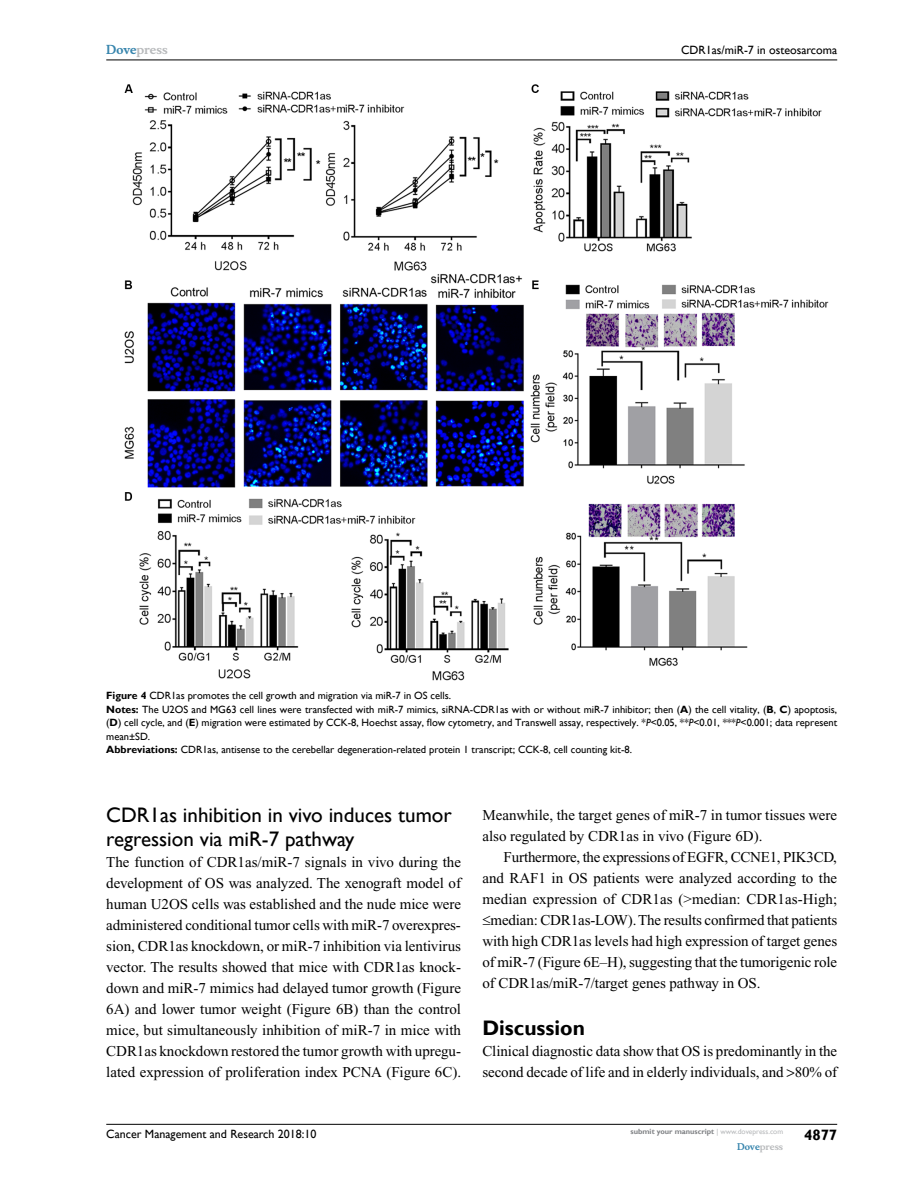
<style>
.page{position:relative;width:918px;height:1188px;background:#fff}
.page>*{position:absolute;margin:0;border:0;box-sizing:border-box;transform-origin:0 0}
.t1{font:21px/24px "Gill Sans";color:#000}
.t2{font:700 21px "Gill Sans";color:#000}
.t3{font:15px/21px "Times New Roman";letter-spacing:-.005em;color:#000;text-align:justify}
.t4{font:700 15px "Gill Sans";color:#000}
.t5{font:12px "Gill Sans";color:#000}
.t6{font:700 12px "Musee";color:#b8babc}
.t7{font:10.5px/13.5px "Gill Sans";color:#000}
.t8{font:700 9px "Musee";color:#b8babc}
.t9{font:700 7.5px "Gill Sans";color:#808285}
.s1{color:#3785ad}
.s2{font-weight:700}
.s3{font-style:italic}
.s4{font-weight:400;color:#b8babc}
</style>
<div class="page">
<hr style="left:106px;top:1124px;width:731px;height:1px;background:#000">
<hr style="left:106px;top:60px;width:731px;height:1px;background:#000">
<img style="left:124px;top:84px;width:705px;height:596px">
<p class="t6" style="left:106px;top:43px;width:63px"><span class="s1">Dove</span>press</p>
<p class="t5" style="left:681px;top:43px;width:158px">CDR1as/miR-7 in osteosarcoma</p>
<p class="t7" style="left:106px;top:689px;width:732px"><span class="s2">Figure 4</span> CDR1as promotes the cell growth and migration via miR-7 in OS cells.<br><span class="s2">Notes:</span> The U2OS and MG63 cell lines were transfected with miR-7 mimics, siRNA-CDR1as with or without miR-7 inhibitor; then (<span class="s2">A</span>) the cell vitality, (<span class="s2">B</span>, <span class="s2">C</span>) apoptosis, (<span class="s2">D</span>) cell cycle, and (<span class="s2">E</span>) migration were estimated by CCK-8, Hoechst assay, flow cytometry, and Transwell assay, respectively. *<span class="s3">P</span>&lt;0.05, **<span class="s3">P</span>&lt;0.01, ***<span class="s3">P</span>&lt;0.001; data represent mean±SD.<br><span class="s2">Abbreviations:</span> CDR1as, antisense to the cerebellar degeneration-related protein 1 transcript; CCK-8, cell counting kit-8.</p>
<h1 class="t1" style="left:106px;top:804px;width:347px">CDR1as inhibition in vivo induces tumor regression via miR-7 pathway</h1>
<p class="t3" style="left:106px;top:852px;width:356px">The function of CDR1as/miR-7 signals in vivo during the development of OS was analyzed. The xenograft model of human U2OS cells was established and the nude mice were administered conditional tumor cells with miR-7 overexpres&shy;sion, CDR1as knockdown, or miR-7 inhibition via lentivirus vector. The results showed that mice with CDR1as knock&shy;down and miR-7 mimics had delayed tumor growth (Figure 6A) and lower tumor weight (Figure 6B) than the control mice, but simultaneously inhibition of miR-7 in mice with CDR1as knockdown restored the tumor growth with upregu&shy;lated expression of proliferation index PCNA (Figure 6C).</p>
<p class="t3" style="left:482px;top:804px;width:356px">Meanwhile, the target genes of miR-7 in tumor tissues were also regulated by CDR1as in vivo (Figure 6D).</p>
<p class="t3" style="left:482px;top:846px;width:357px;text-indent:21px">Furthermore, the expressions of EGFR, CCNE1, PIK3CD, and RAF1 in OS patients were analyzed according to the median expression of CDR1as (&gt;median: CDR1as-High; ≤median: CDR1as-LOW). The results confirmed that patients with high CDR1as levels had high expression of target genes of miR-7 (Figure 6E–H), suggesting that the tumorigenic role of CDR1as/miR-7/target genes pathway in OS.</p>
<h1 class="t2" style="left:482px;top:1016px;width:104px">Discussion</h1>
<p class="t3" style="left:482px;top:1041px;width:356px">Clinical diagnostic data show that OS is predominantly in the second decade of life and in elderly individuals, and 80% of</p>
<p class="t5" style="left:106px;top:1127px;width:212px">Cancer Management and Research 2018:10</p>
<p class="t9" style="left:631px;top:1127px;width:154px">submit your manuscript <span class="s4">| www.dovepress.com</span></p>
<p class="t8" style="left:737px;top:1141px;width:48px"><span class="s1">Dove</span>press</p>
<p class="t4" style="left:804px;top:1126px;width:35px">4877</p>
</div>
